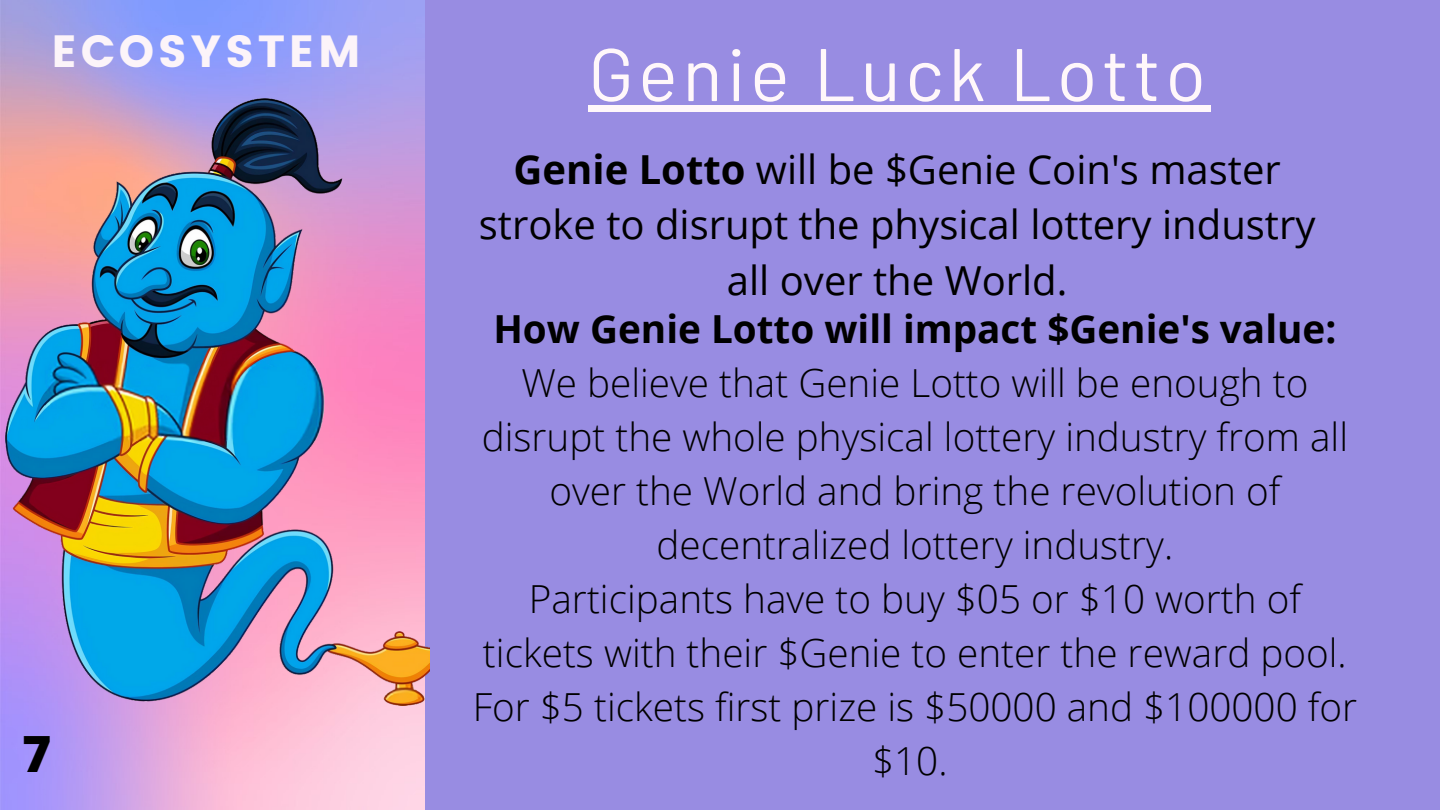
<style>
.page{position:relative;width:1440px;height:810px;background:#988ce2}
.page>*{position:absolute;margin:0;border:0;box-sizing:border-box;transform-origin:0 0}
.t1{font:74.4px "Barlow";letter-spacing:.06em;color:#fff7fa}
.t2{font:800 50px "Open Sans";color:#000}
.t3{font:45px "Poppins";letter-spacing:.08em;color:#fcf4f9}
.t4{font:40px/55.5px "Open Sans";color:#000;text-align:center}
.t5{font:300 38.7px/54px "Open Sans";color:#000;text-align:center}
.s1{font-weight:700}
</style>
<div class="page">
<img style="left:0;top:0;width:424px;height:810px">
<img style="left:5px;top:98px;width:425px;height:608px">
<div style="left:588px;top:105px;width:623px;height:7px;background:#fff7fa"></div>
<p class="t3" style="left:51px;top:26px;width:311px">ECOSYSTEM</p>
<p class="t1" style="left:588px;top:27px;width:619px">Genie Luck Lotto</p>
<p class="t4" style="left:479px;top:140px;width:838px"><span class="s1">Genie Lotto</span> will be $Genie Coin's master stroke to disrupt the physical lottery industry all over the World.</p>
<p class="t5" style="left:482px;top:301px;width:868px"><span class="s1">How Genie Lotto will impact $Genie's value:<br></span>We believe that Genie Lotto will be enough to disrupt the whole physical lottery industry from all over the World and bring the revolution of decentralized lottery industry.</p>
<p class="t5" style="left:473px;top:571px;width:886px">Participants have to buy $05 or $10 worth of tickets with their $Genie to enter the reward pool.<br>For $5 tickets first prize is $50000 and $100000 for</p>
<p class="t2" style="left:22px;top:719px;width:31px">7</p>
<p class="t5" style="left:872px;top:733px;width:77px">$10.</p>
</div>
